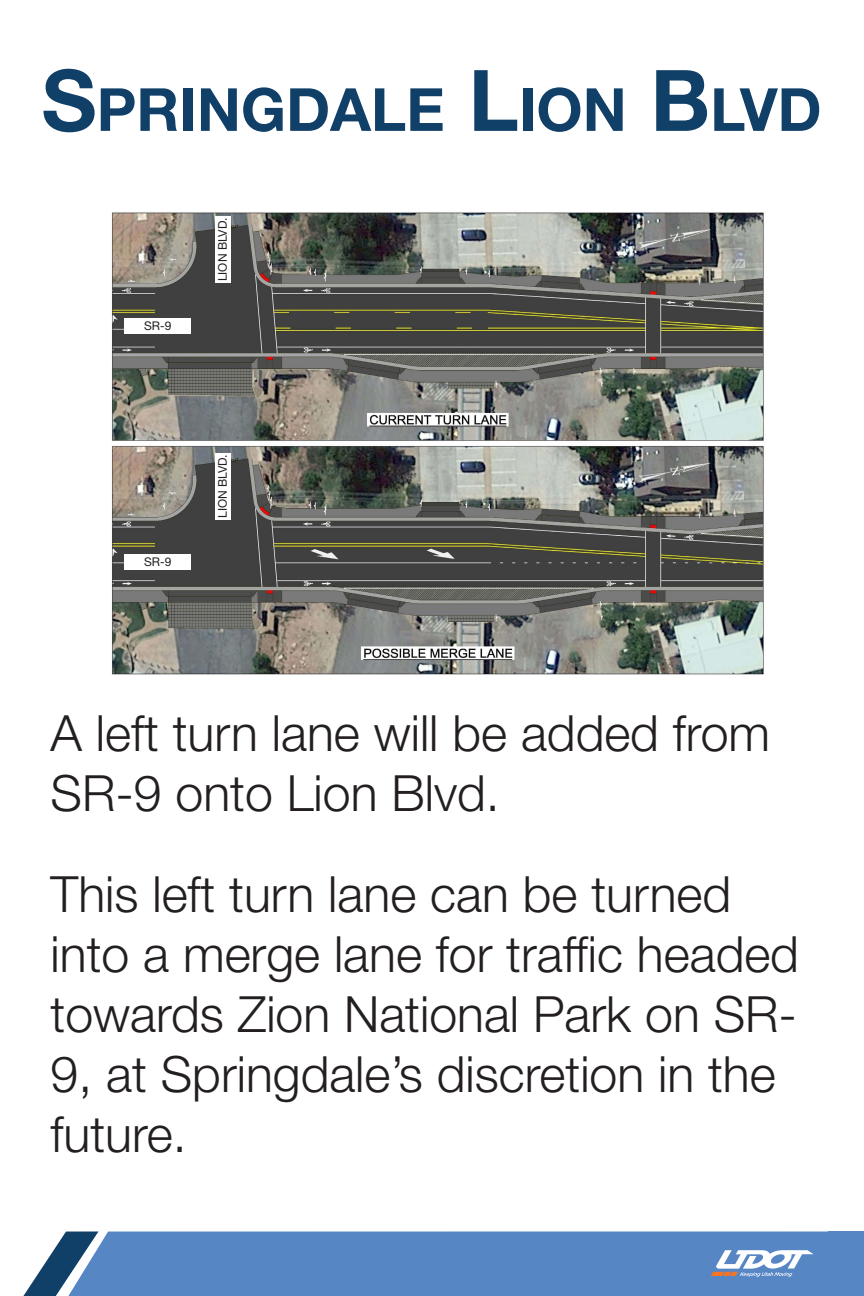
<style>
.page{position:relative;width:864px;height:1296px;background:#fff}
.page>*{position:absolute;margin:0;border:0;box-sizing:border-box;transform-origin:0 0}
.t1{font:700 59.5px "Helvetica Neue LT Std";color:#103f68}
.t2{font:300 50px/60px "Helvetica Neue LT Std";color:#231f20}
.t3{font:12px "Helvetica Neue LT Std";color:#231f20}
.s1{font-size:85px}
</style>
<div class="page">
<div style="left:99px;top:1231px;width:729px;height:65px;background:#5786c5"></div>
<svg style="left:23px;top:1231px;width:76px;height:65px"></svg>
<svg style="left:711px;top:1250px;width:103px;height:27px"></svg>
<div style="left:828px;top:1231px;width:36px;height:65px;background:#5786c5"></div>
<img style="left:111px;top:212px;width:653px;height:462px">
<div style="left:215px;top:216px;width:15px;height:67px;background:#fff"></div>
<div style="left:215px;top:453px;width:15px;height:67px;background:#fff"></div>
<div style="left:124px;top:554px;width:67px;height:16px;background:#fff"></div>
<div style="left:124px;top:319px;width:67px;height:15px;background:#fff"></div>
<p class="t1" style="left:41px;top:73px;width:782px"><span class="s1">S</span>PRINGDALE <span class="s1">L</span>ION <span class="s1">B</span>LVD</p>
<p class="t3" style="left:144px;top:319px;width:29px">SR-9</p>
<p class="t3" style="left:216px;top:281px;width:65px;rotate:-90deg">LION BLVD.</p>
<p class="t3" style="left:144px;top:555px;width:29px">SR-9</p>
<p class="t3" style="left:216px;top:518px;width:65px;rotate:-90deg">LION BLVD.</p>
<p class="t2" style="left:51px;top:702px;width:721px">A left turn lane will be added from<br>SR-9 onto Lion Blvd.</p>
<p class="t2" style="left:51px;top:863px;width:750px">This left turn lane can be turned into a merge lane for traffic headed towards Zion National Park on SR-<br>9, at Springdale’s discretion in the future.</p>
</div>
